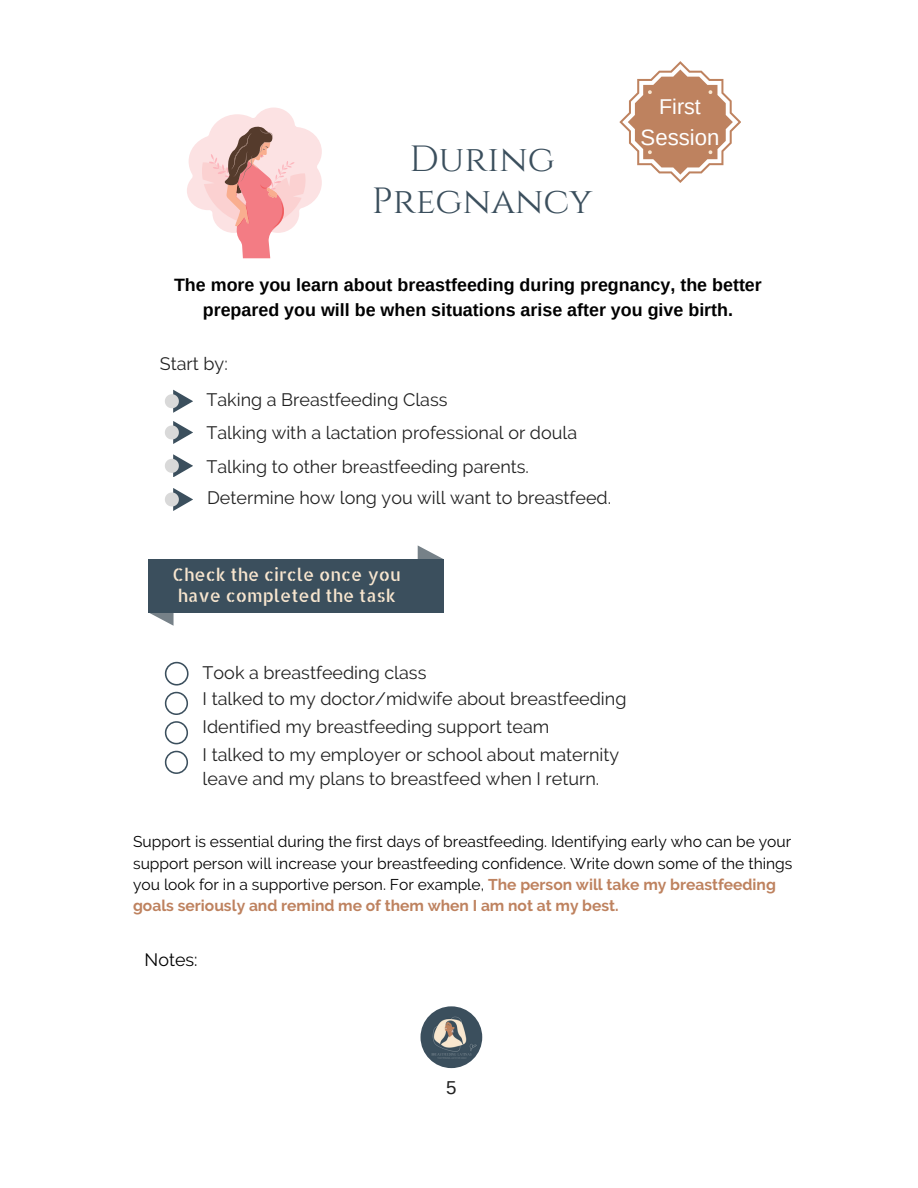
<style>
.page{position:relative;width:918px;height:1188px;background:#fff}
.page>*{position:absolute;margin:0;border:0;box-sizing:border-box;transform-origin:0 0}
.t1{font:36.45px/42.8px "Cinzel";color:#3b4f5d;text-align:center}
.t2{font:22.2px "Arimo";color:#fff}
.t3{font:21.45px "Arimo";color:#fff}
.t4{font:18.75px "Arimo";color:#222}
.t5{font:18px/24.8px "Raleway";color:#222}
.t6{font:700 17.85px/24.8px "Arimo";color:#000;text-align:center}
.t7{font:17.85px "Raleway";color:#000}
.t8{font:17.55px/20.7px "Allerta Stencil";color:#f8e6cf}
.t9{font:15.6px/21.3px "Raleway";color:#000}
.s1{font-weight:700;color:#be825f}
</style>
<div class="page">
<svg style="left:165px;top:662px;width:23px;height:23px"></svg>
<svg style="left:148px;top:545px;width:296px;height:81px"></svg>
<div style="left:148px;top:559px;width:296px;height:53px;background:#3b4f5d"></div>
<svg style="left:165px;top:692px;width:23px;height:23px"></svg>
<svg style="left:165px;top:721px;width:23px;height:23px"></svg>
<svg style="left:165px;top:751px;width:23px;height:23px"></svg>
<svg style="left:187px;top:108px;width:135px;height:150px"></svg>
<svg style="left:165px;top:390px;width:28px;height:22px"></svg>
<svg style="left:165px;top:421px;width:28px;height:23px"></svg>
<svg style="left:165px;top:454px;width:28px;height:23px"></svg>
<svg style="left:165px;top:488px;width:28px;height:23px"></svg>
<svg style="left:619px;top:61px;width:122px;height:122px"></svg>
<img style="left:421px;top:1006px;width:61px;height:62px;border-radius:50%">
<p class="t1" style="left:372px;top:138px;width:222px">During<br>Pregnancy</p>
<p class="t3" style="left:659px;top:95px;width:43px">First</p>
<p class="t2" style="left:641px;top:124px;width:80px">Session</p>
<p class="t6" style="left:174px;top:272px;width:589px">The more you learn about breastfeeding during pregnancy, the better prepared you will be when situations arise after you give birth.</p>
<p class="t5" style="left:160px;top:351px;width:69px">Start by:</p>
<p class="t5" style="left:206px;top:387px;width:243px">Taking a Breastfeeding Class</p>
<h4 class="t5" style="left:206px;top:421px;width:372px">Talking with a lactation professional or doula</h4>
<h4 class="t5" style="left:206px;top:454px;width:324px">Talking to other breastfeeding parents.</h4>
<p class="t5" style="left:207px;top:486px;width:406px">Determine how long you will want to breastfeed.</p>
<h3 class="t8" style="left:173px;top:564px;width:230px">Check the circle once you have completed the task</h3>
<h4 class="t5" style="left:203px;top:660px;width:225px">Took a breastfeeding class</h4>
<p class="t5" style="left:203px;top:714px;width:348px">Identified my breastfeeding support team</p>
<h4 class="t5" style="left:203px;top:742px;width:418px">I talked to my employer or school about maternity leave and my plans to breastfeed when I return.</h4>
<h1 class="t5" style="left:203px;top:687px;width:425px">I talked to my doctor/midwife about breastfeeding</h1>
<h4 class="t9" style="left:133px;top:831px;width:661px">Support is essential during the first days of breastfeeding. Identifying early who can be your support person will increase your breastfeeding confidence. Write down some of the things you look for in a supportive person. For example, <span class="s1">The person will take my breastfeeding goals seriously and remind me of them when I am not at my best.</span></h4>
<p class="t7" style="left:145px;top:950px;width:54px">Notes:</p>
<h2 class="t4" style="left:446px;top:1077px;width:12px">5</h2>
</div>
